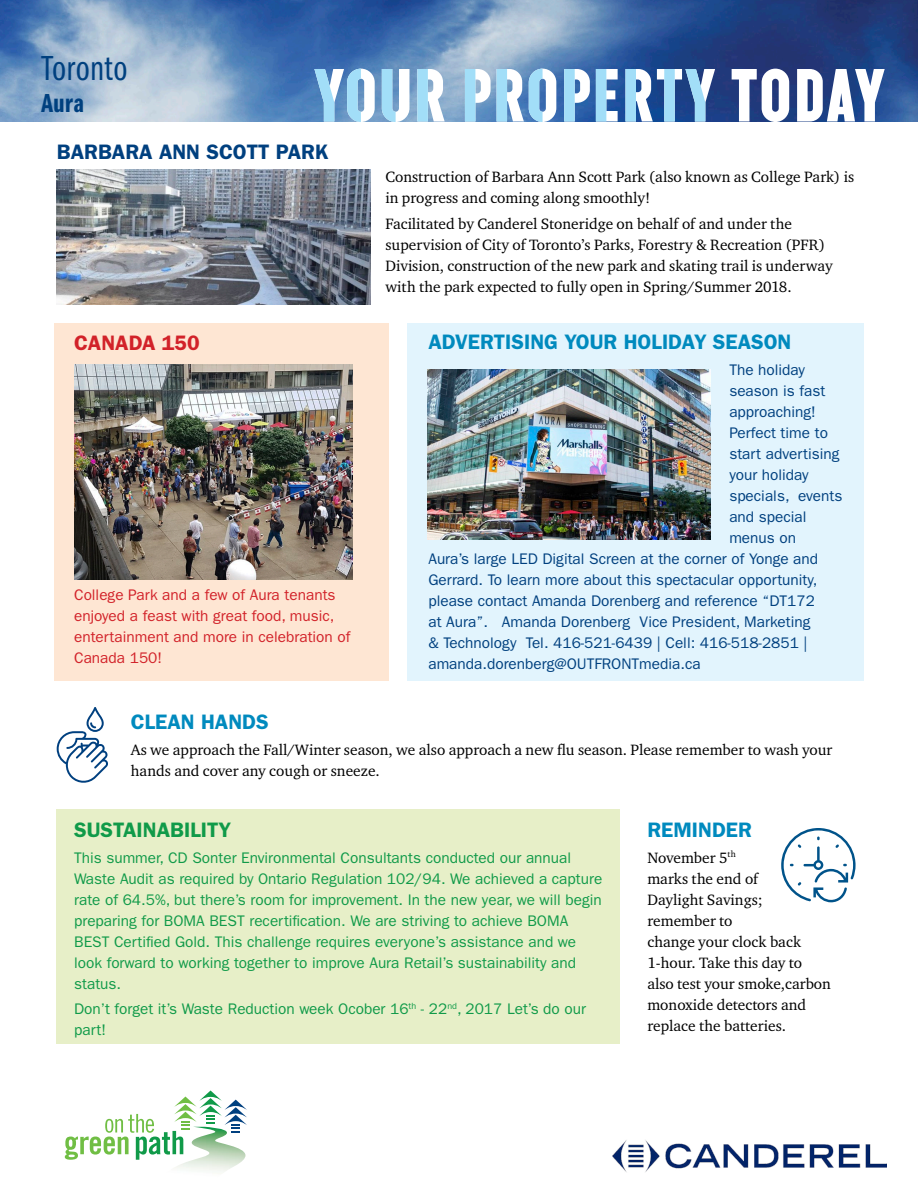
<style>
.page{position:relative;width:918px;height:1188px;background:#fff}
.page>*{position:absolute;margin:0;border:0;box-sizing:border-box;transform-origin:0 0}
.Place_name{font:36px "ITC Franklin Gothic Std Bk Cp";letter-spacing:.01em;color:#00407f}
.Place_name-2{font:27px "ITC Franklin Gothic Std Dm Cp";color:#00407f}
.t1{font:600 21px "ITC Franklin Gothic Std";color:#008abe}
.t2{font:600 21px "ITC Franklin Gothic Std";color:#00407f}
.t3{font:600 21px "ITC Franklin Gothic Std";color:#109a49}
.t4{font:600 21px "ITC Franklin Gothic Std";color:#d22229}
.t5{font:15.3px/21px "Charter ITC";color:#000}
.t6{font:15.3px/21px "ITC Franklin Gothic Std";color:#109a49}
.t7{font:15.3px "ITC Franklin Gothic Std";color:#00407f}
.t8{font:15.3px/21px "ITC Franklin Gothic Std";color:#d22229}
</style>
<div class="page">
<div style="left:56px;top:809px;width:563px;height:234px;background:#e7efc8"></div>
<img style="left:0;top:0;width:918px;height:122px">
<svg style="left:314px;top:69px;width:571px;height:53px"></svg>
<img style="left:175px;top:1160px;width:68px;height:12px">
<svg style="left:65px;top:1090px;width:182px;height:70px"></svg>
<img style="left:613px;top:1140px;width:273px;height:32px">
<div style="left:408px;top:323px;width:456px;height:357px;background:#e2f4fd"></div>
<div style="left:54px;top:323px;width:334px;height:357px;background:#fee6d3"></div>
<img style="left:428px;top:369px;width:283px;height:171px">
<img style="left:57px;top:170px;width:313px;height:135px">
<svg style="left:57px;top:707px;width:51px;height:76px"></svg>
<svg style="left:781px;top:828px;width:75px;height:74px"></svg>
<img style="left:74px;top:365px;width:278px;height:214px">
<p class="Place_name" style="left:41px;top:49px;width:88px">Toronto</p>
<p class="Place_name-2" style="left:41px;top:88px;width:44px">Aura</p>
<p class="t2" style="left:57px;top:139px;width:273px">BARBARA ANN SCOTT PARK</p>
<p class="t4" style="left:74px;top:330px;width:127px">CANADA 150</p>
<p class="t8" style="left:74px;top:584px;width:278px">College Park and a few of Aura tenants enjoyed a feast with great food, music, entertainment and more in celebration of<br>Canada 150!</p>
<p class="t5" style="left:385px;top:166px;width:470px">Construction of Barbara Ann Scott Park (also known as College Park) is in progress and coming along smoothly!</p>
<p class="t5" style="left:385px;top:213px;width:449px">Facilitated by Canderel Stoneridge on behalf of and under the supervision of City of Toronto’s Parks, Forestry &amp; Recreation (PFR)<br>Division, construction of the new park and skating trail is underway with the park expected to fully open in Spring/Summer 2018.</p>
<p class="t1" style="left:428px;top:330px;width:365px">ADVERTISING YOUR HOLIDAY SEASON</p>
<p class="t7" style="left:729px;top:361px;width:77px">The holiday</p>
<p class="t7" style="left:729px;top:382px;width:97px">season is fast</p>
<p class="t7" style="left:729px;top:403px;width:88px">approaching!</p>
<p class="t7" style="left:729px;top:424px;width:100px">Perfect time to</p>
<p class="t7" style="left:729px;top:445px;width:112px">start advertising</p>
<p class="t7" style="left:729px;top:466px;width:81px">your holiday</p>
<p class="t7" style="left:729px;top:487px;width:115px">specials, events</p>
<p class="t7" style="left:729px;top:508px;width:79px">and special</p>
<p class="t7" style="left:729px;top:529px;width:68px">menus on</p>
<p class="t7" style="left:428px;top:550px;width:391px">Aura’s large LED Digital Screen at the corner of Yonge and</p>
<p class="t7" style="left:428px;top:571px;width:390px">Gerrard. To learn more about this spectacular opportunity,</p>
<p class="t7" style="left:428px;top:592px;width:388px">please contact Amanda Dorenberg and reference “DT172</p>
<p class="t7" style="left:428px;top:613px;width:384px">at Aura”. Amanda Dorenberg Vice President, Marketing</p>
<p class="t7" style="left:428px;top:634px;width:381px">&amp; Technology Tel. 416-521-6439 | Cell: 416-518-2851 |</p>
<p class="t7" style="left:428px;top:655px;width:274px">amanda.dorenberg@OUTFRONTmedia.ca</p>
<p class="t1" style="left:131px;top:710px;width:139px">CLEAN HANDS</p>
<p class="t5" style="left:131px;top:739px;width:703px">As we approach the Fall/Winter season, we also approach a new flu season. Please remember to wash your hands and cover any cough or sneeze.</p>
<p class="t3" style="left:74px;top:817px;width:158px">SUSTAINABILITY</p>
<p class="t6" style="left:74px;top:847px;width:530px">This summer, CD Sonter Environmental Consultants conducted our annual Waste Audit as required by Ontario Regulation 102/94. We achieved a capture rate of 64.5%, but there’s room for improvement. In the new year, we will begin preparing for BOMA BEST recertification. We are striving to achieve BOMA BEST Certified Gold. This challenge requires everyone’s assistance and we look forward to working together to improve Aura Retail’s sustainability and status.</p>
<p class="t6" style="left:74px;top:998px;width:513px">Don’t forget it’s Waste Reduction week Ocober 16<sup>th</sup> - 22<sup>nd</sup>, 2017 Let’s do our part!</p>
<p class="t1" style="left:647px;top:817px;width:106px">REMINDER</p>
<p class="t5" style="left:647px;top:846px;width:185px">November 5<sup>th<br></sup>marks the end of<br>Daylight Savings; remember to<br>change your clock back<br>1-hour. Take this day to also test your smoke,carbon monoxide detectors and replace the batteries.</p>
</div>
